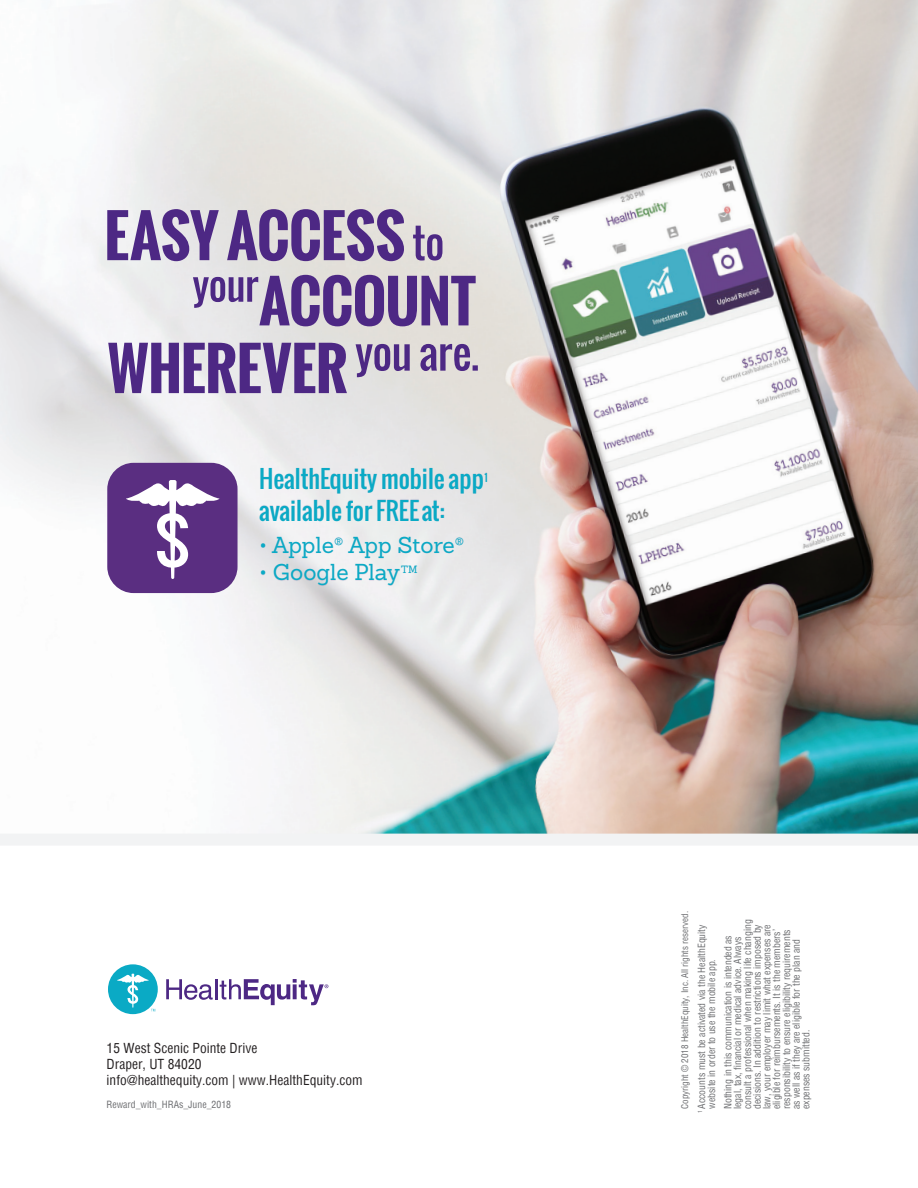
<style>
.page{position:relative;width:918px;height:1188px;background:#fff}
.page>*{position:absolute;margin:0;border:0;box-sizing:border-box;transform-origin:0 0}
.t1{font:24px "Oswald";color:#0aaac5}
.t2{font:22.5px "Sanchez Slab";color:#0aaac5}
.t3{font:condensed 13.5px/16.2px "Helvetica";color:#231f20}
.t4{font:10.35px "Oswald";color:#0aaac5}
.t5{font:condensed 9.75px/9.8px "Helvetica";color:#6c6d70}
.t6{font:condensed 9px "Helvetica";color:#6c6d70}
.t7{font:condensed 5.7px "Helvetica";color:#6c6d70}
</style>
<div class="page">
<img style="left:0;top:0;width:918px;height:834px">
<div style="left:260px;top:468px;width:227px;height:118px;background:#4d2884;opacity:.13"></div>
<div style="left:107px;top:463px;width:131px;height:130px;background:#5a2e81;border-radius:26px"></div>
<svg style="left:126px;top:480px;width:94px;height:99px"></svg>
<div style="left:0;top:834px;width:918px;height:12px;background:#f2f3f4"></div>
<svg style="left:108px;top:343px;width:239px;height:50px;background:#8872ab"></svg>
<svg style="left:356px;top:344px;width:122px;height:33px;background:#a696b7"></svg>
<svg style="left:413px;top:226px;width:29px;height:35px"></svg>
<svg style="left:107px;top:209px;width:297px;height:52px;background:#937faf"></svg>
<svg style="left:193px;top:275px;width:283px;height:51px;background:#9884b1"></svg>
<svg style="left:166px;top:979px;width:47px;height:21px"></svg>
<hr style="left:215px;top:979px;width:2px;height:20px;background:#4d2884">
<svg style="left:220px;top:979px;width:108px;height:26px"></svg>
<div style="left:108px;top:964px;width:50px;height:50px;background:#0aaac5;border-radius:50%"></div>
<svg style="left:117px;top:974px;width:38px;height:37px"></svg>
<h1 class="t1" style="left:259px;top:461px;width:226px">HealthEquity mobile app</h1>
<p class="t4" style="left:485px;top:470px;width:5px">1</p>
<h1 class="t1" style="left:259px;top:492px;width:187px">available for FREE at:</h1>
<h2 class="t2" style="left:259px;top:530px;width:206px">• Apple<sup>®</sup> App Store<sup>®</sup></h2>
<h2 class="t2" style="left:259px;top:558px;width:160px">• Google Play<sup>TM</sup></h2>
<h3 class="t3" style="left:107px;top:1039px;width:258px">15 West Scenic Pointe Drive<br>Draper, UT 84020<br>info@healthequity.com | www.HealthEquity.com</h3>
<p class="t5" style="left:107px;top:1100px;width:126px">Reward_with_HRAs_June_2018</p>
<p class="t6" style="left:679px;top:1109px;width:199px;rotate:-90deg">Copyright © 2018 HealthEquity, Inc. All rights reserved.</p>
<p class="t5" style="left:697px;top:1109px;width:186px;rotate:-90deg">Accounts must be activated via the HealthEquity website in order to use the mobile app.</p>
<p class="t5" style="left:723px;top:1109px;width:191px;rotate:-90deg">Nothing in this communication is intended as legal, tax, financial or medical advice. Always consult a professional when making life changing decisions. In addition to restrictions imposed by law, your employer may limit what expenses are eligible for reimbursements. It is the members’ responsibility to ensure eligibility requirements as well as if they are eligible for the plan and expenses submitted.</p>
<p class="t7" style="left:696px;top:1113px;width:4px;rotate:-90deg">1</p>
</div>
